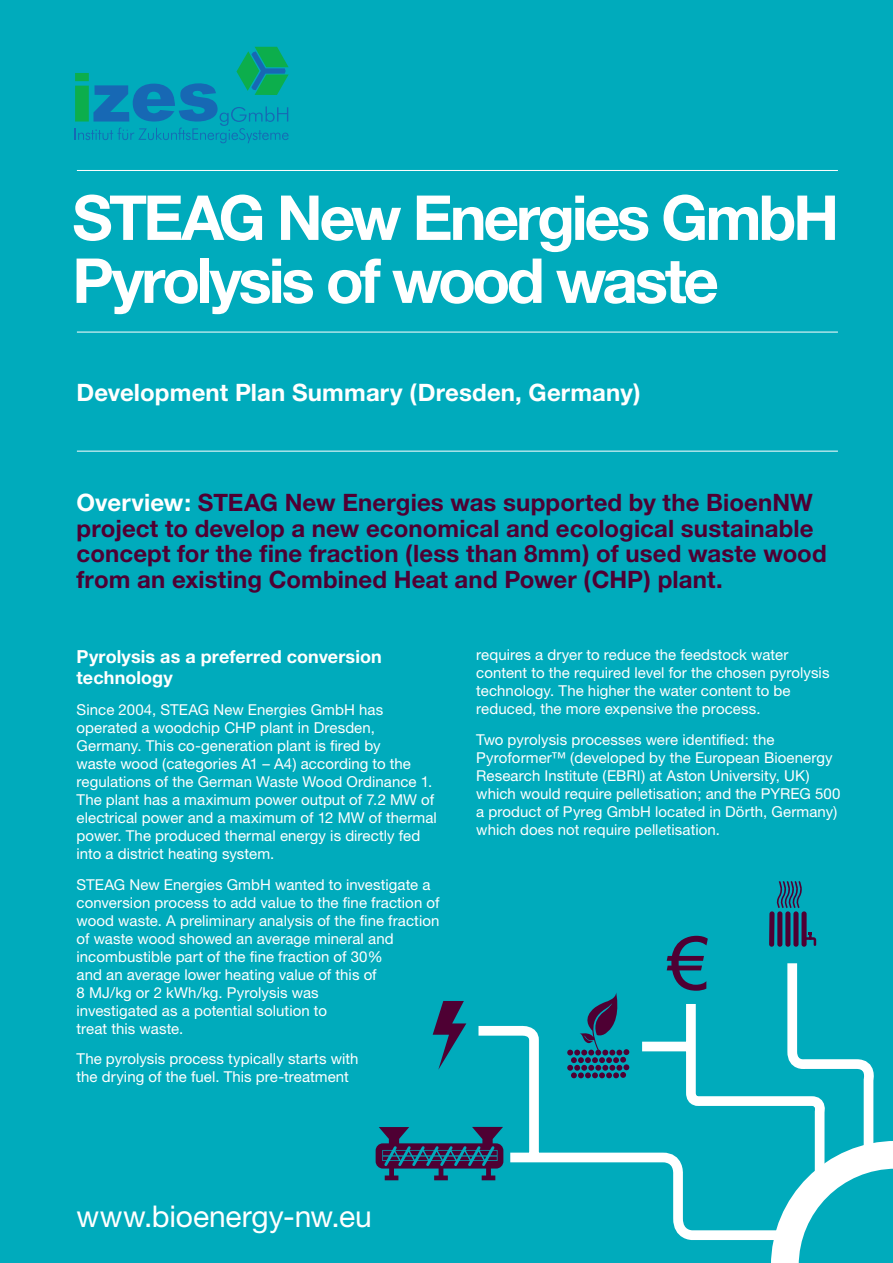
<style>
.page{position:relative;width:893px;height:1263px;background:#00abbc}
.page>*{position:absolute;margin:0;border:0;box-sizing:border-box;transform-origin:0 0}
.t1{font:700 62.1px/63px "Helvetica Neue";letter-spacing:-.05em;color:#fff}
.t2{font:30px "Helvetica Neue";letter-spacing:-.005em;color:#fff}
.t3{font:700 24px/25.5px "Helvetica Neue";letter-spacing:.005em;color:#4e0033}
.t4{font:700 24px "Helvetica Neue";letter-spacing:.005em;color:#fff}
.t5{font:700 18px/21.6px "Helvetica Neue";letter-spacing:.005em;color:#fff}
.t6{font:15px/18px "Helvetica Neue";letter-spacing:.005em;color:#fff}
.s1{color:#fff}
</style>
<div class="page">
<svg style="left:771px;top:1141px;width:122px;height:122px"></svg>
<svg style="left:472px;top:960px;width:406px;height:285px"></svg>
<div style="left:777px;top:911px;width:5px;height:36px;background:#4e0033;border-radius:3px"></div>
<div style="left:785px;top:911px;width:5px;height:36px;background:#4e0033;border-radius:3px"></div>
<div style="left:793px;top:911px;width:5px;height:36px;background:#4e0033;border-radius:3px"></div>
<div style="left:801px;top:911px;width:6px;height:36px;background:#4e0033;border-radius:3px"></div>
<div style="left:769px;top:911px;width:5px;height:36px;background:#4e0033;border-radius:3px"></div>
<svg style="left:806px;top:932px;width:10px;height:14px"></svg>
<svg style="left:776px;top:881px;width:26px;height:27px"></svg>
<svg style="left:567px;top:992px;width:62px;height:86px"></svg>
<svg style="left:433px;top:1001px;width:33px;height:69px"></svg>
<svg style="left:376px;top:1127px;width:127px;height:53px"></svg>
<svg style="left:667px;top:936px;width:41px;height:55px"></svg>
<hr style="left:77px;top:170px;width:761px;height:1px;background:#fff">
<svg style="left:75px;top:47px;width:214px;height:96px"></svg>
<hr style="left:77px;top:332px;width:761px;height:1px;background:#fff">
<hr style="left:77px;top:451px;width:761px;height:1px;background:#fff">
<h1 class="t1" style="left:72px;top:185px;width:768px">STEAG New Energies GmbH<br>Pyrolysis of wood waste</h1>
<h3 class="t4" style="left:77px;top:378px;width:565px">Development Plan Summary (Dresden, Germany)</h3>
<p class="t3" style="left:77px;top:489px;width:752px"><span class="s1">Overview:</span> STEAG New Energies was supported by the BioenNW project to develop a new economical and ecological sustainable concept for the fine fraction (less than 8mm) of used waste wood from an existing Combined Heat and Power (CHP) plant.</p>
<p class="t5" style="left:77px;top:645px;width:307px">Pyrolysis as a preferred conversion technology</p>
<p class="t6" style="left:77px;top:700px;width:362px">Since 2004, STEAG New Energies GmbH has operated a woodchip CHP plant in Dresden, Germany. This co-generation plant is fired by<br>waste wood (categories A1 – A4) according to the regulations of the German Waste Wood Ordinance 1.<br>The plant has a maximum power output of 7.2 MW of electrical power and a maximum of 12 MW of thermal power. The produced thermal energy is directly fed into a district heating system.</p>
<p class="t6" style="left:77px;top:875px;width:364px">STEAG New Energies GmbH wanted to investigate a conversion process to add value to the fine fraction of wood waste. A preliminary analysis of the fine fraction of waste wood showed an average mineral and incombustible part of the fine fraction of 30%<br>and an average lower heating value of this of<br>8 MJ/kg or 2 kWh/kg. Pyrolysis was<br>investigated as a potential solution to<br>treat this waste.</p>
<p class="t6" style="left:77px;top:1050px;width:284px">The pyrolysis process typically starts with the drying of the fuel. This pre-treatment</p>
<p class="t6" style="left:476px;top:646px;width:355px">requires a dryer to reduce the feedstock water content to the required level for the chosen pyrolysis technology. The higher the water content to be reduced, the more expensive the process.</p>
<p class="t6" style="left:476px;top:730px;width:366px">Two pyrolysis processes were identified: the Pyroformer™ (developed by the European Bioenergy Research Institute (EBRI) at Aston University, UK) which would require pelletisation; and the PYREG 500 a product of Pyreg GmbH located in Dörth, Germany) which does not require pelletisation.</p>
<h2 class="t2" style="left:77px;top:1198px;width:297px">www.bioenergy-nw.eu</h2>
</div>
